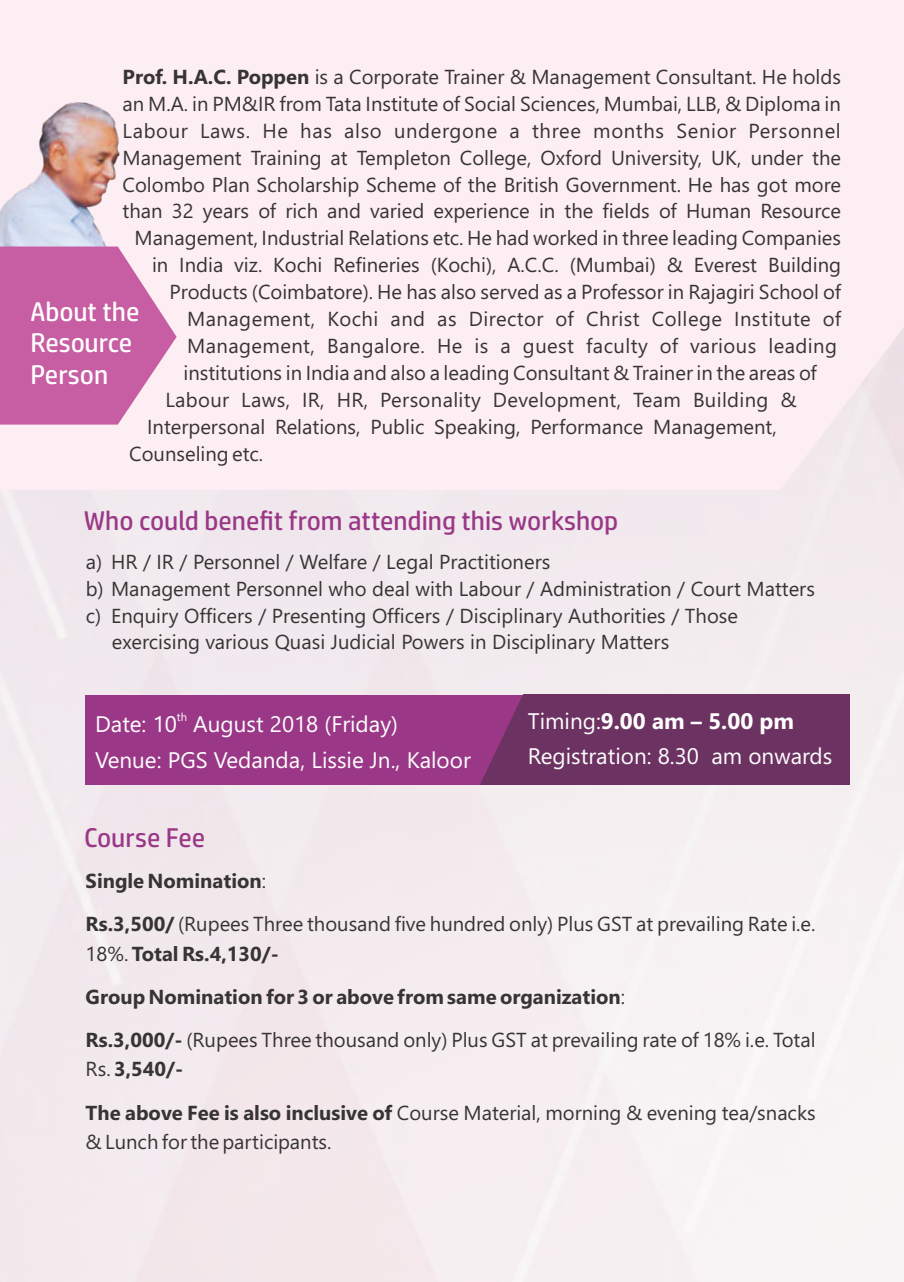
<style>
.page{position:relative;width:904px;height:1282px;background:#fff}
.page>*{position:absolute;margin:0;border:0;box-sizing:border-box;transform-origin:0 0}
.t1{font:27px "HP Simplified";color:#9a3887}
.t2{font:27px/31.3px "HP Simplified";color:#fefefe}
.t3{font:22.5px/35.8px "Leelawadee UI";color:#fefefe}
.t4{font:20.25px/43.2px "Leelawadee UI";color:#373435}
.t5{font:700 20.25px/43.2px "Leelawadee UI";color:#373435}
.t6{font:20.25px "Leelawadee UI";letter-spacing:.03em;color:#373435}
.t7{font:20.25px "Leelawadee UI";letter-spacing:.025em;color:#373435}
.t8{font:20.25px "Leelawadee UI";letter-spacing:.02em;color:#373435}
.t9{font:11.25px "Leelawadee UI";color:#fefefe}
.s1{font-weight:700}
.s2{font-weight:400}
</style>
<div class="page">
<div style="left:0;top:490px;width:904px;height:791px;background:#f3ebee"></div>
<div style="left:0;top:0;width:904px;height:490px;background:#fdeef4"></div>
<div style="left:86px;top:694px;width:763px;height:90px;background:#9a3887"></div>
<svg style="left:444px;top:694px;width:405px;height:90px"></svg>
<img style="left:0;top:103px;width:119px;height:143px">
<svg style="left:0;top:246px;width:177px;height:178px;background:#d076b0"></svg>
<p class="t4" style="left:123px;top:57px;width:720px"><span class="s1">Prof. H.A.C. Poppen</span> is a Corporate Trainer &amp; Management Consultant. He holds</p>
<p class="t4" style="left:123px;top:84px;width:720px">an M.A. in PM&amp;IR from Tata Institute of Social Sciences, Mumbai, LLB, &amp; Diploma in</p>
<p class="t6" style="left:122px;top:123px;width:719px">Labour Laws. He has also undergone a three months Senior Personnel</p>
<p class="t4" style="left:122px;top:138px;width:720px">Management Training at Templeton College, Oxford University, UK, under the</p>
<p class="t4" style="left:122px;top:165px;width:720px">Colombo Plan Scholarship Scheme of the British Government. He has got more</p>
<p class="t4" style="left:122px;top:192px;width:720px">than 32 years of rich and varied experience in the fields of Human Resource</p>
<p class="t4" style="left:134px;top:218px;width:708px">Management, Industrial Relations etc. He had worked in three leading Companies</p>
<p class="t4" style="left:152px;top:245px;width:690px">in India viz. Kochi Refineries (Kochi), A.C.C. (Mumbai) &amp; Everest Building</p>
<p class="t4" style="left:169px;top:272px;width:673px">Products (Coimbatore). He has also served as a Professor in Rajagiri School of</p>
<p class="t7" style="left:187px;top:311px;width:655px">Management, Kochi and as Director of Christ College Institute of</p>
<p class="t8" style="left:187px;top:338px;width:651px">Management, Bangalore. He is a guest faculty of various leading</p>
<p class="t4" style="left:183px;top:353px;width:635px">institutions in India and also a leading Consultant &amp; Trainer in the areas of</p>
<p class="t4" style="left:165px;top:380px;width:633px">Labour Laws, IR, HR, Personality Development, Team Building &amp;</p>
<p class="t4" style="left:147px;top:407px;width:631px">Interpersonal Relations, Public Speaking, Performance Management,</p>
<p class="t4" style="left:129px;top:434px;width:135px">Counseling etc.</p>
<h1 class="t2" style="left:30px;top:297px;width:110px">About the<br>Resource<br>Person</h1>
<h1 class="t1" style="left:84px;top:508px;width:536px">Who could benefit from attending this workshop</h1>
<p class="t4" style="left:86px;top:541px;width:466px">a) HR / IR / Personnel / Welfare / Legal Practitioners</p>
<p class="t4" style="left:86px;top:568px;width:730px">b) Management Personnel who deal with Labour / Administration / Court Matters</p>
<p class="t4" style="left:86px;top:595px;width:654px">c) Enquiry Officers / Presenting Officers / Disciplinary Authorities / Those</p>
<p class="t4" style="left:112px;top:622px;width:559px">exercising various Quasi Judicial Powers in Disciplinary Matters</p>
<p class="t9" style="left:177px;top:712px;width:12px">th</p>
<p class="t3" style="left:95px;top:708px;width:377px">Date: 10 August 2018 (Friday)<br>Venue: PGS Vedanda, Lissie Jn., Kaloor</p>
<p class="t3" style="left:528px;top:705px;width:306px">Timing:<span class="s1">9.00 am – 5.00 pm<br></span>Registration: 8.30 am onwards</p>
<h1 class="t1" style="left:84px;top:824px;width:123px">Course Fee</h1>
<p class="t4" style="left:86px;top:860px;width:731px"><span class="s1">Single Nomination</span>:<br><span class="s1">Rs.3,500/</span> (Rupees Three thousand five hundred only) Plus GST at prevailing Rate i.e.</p>
<p class="t5" style="left:86px;top:933px;width:731px"><span class="s2">18%.</span> Total Rs.4,130/-<br>Group Nomination for 3 or above from same organization<span class="s2">:<br></span>Rs.3,000/- <span class="s2">(Rupees Three thousand only) Plus GST at prevailing rate of 18% i.e. Total</span></p>
<p class="t4" style="left:86px;top:1049px;width:731px">Rs. <span class="s1">3,540/-<br>The above Fee is also inclusive of</span> Course Material, morning &amp; evening tea/snacks</p>
<p class="t4" style="left:86px;top:1122px;width:247px">&amp; Lunch for the participants.</p>
</div>
